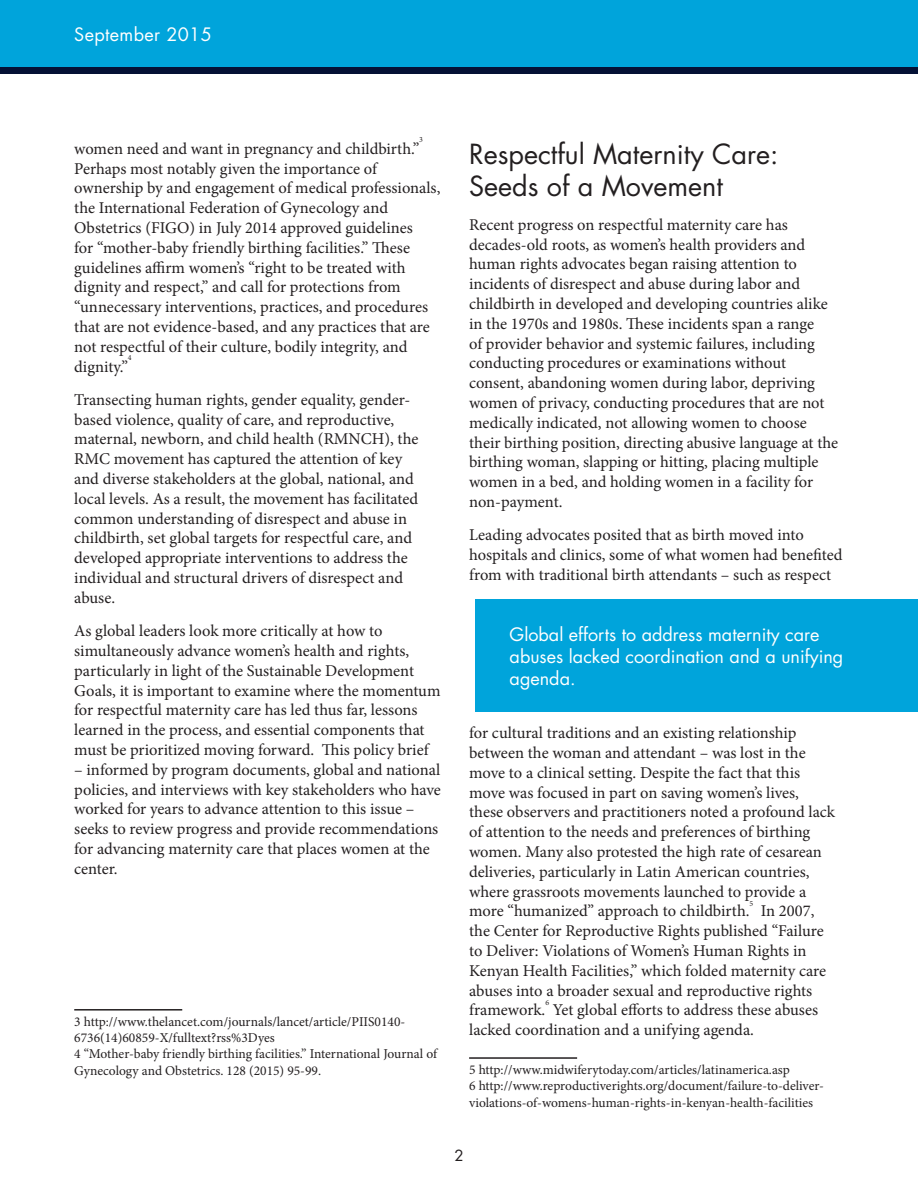
<style>
.page{position:relative;width:918px;height:1188px;background:#fff}
.page>*{position:absolute;margin:0;border:0;box-sizing:border-box;transform-origin:0 0}
.Body{font:27px/32.4px "Futura Std";color:#231f20}
.Callout_Box{font:18px/21.6px "Futura Std";color:#fff}
.Callout_Box-2{font:18px "Futura Std";letter-spacing:.02em;color:#fff}
.Body-2{font:16.5px/19.8px "Minion Pro";color:#231f20}
.Callout_Box-3{font:15px "Futura Std";color:#231f20}
.t1{font:13.5px/16.2px "Minion Pro";color:#231f20}
.Body-3{font:7.8px "Minion Pro";color:#231f20}
</style>
<div class="page">
<div style="left:0;top:0;width:918px;height:68px;background:#00a4db"></div>
<div style="left:0;top:68px;width:918px;height:6px;background:#041135"></div>
<hr style="left:74px;top:1009px;width:108px;height:2px;background:#231f20">
<hr style="left:469px;top:1057px;width:108px;height:2px;background:#231f20">
<div style="left:476px;top:600px;width:442px;height:112px;background:#00a4db"></div>
<p class="Callout_Box-2" style="left:74px;top:23px;width:139px">September 2015</p>
<p class="Body-3" style="left:419px;top:134px;width:5px">3</p>
<p class="Body-2" style="left:74px;top:158px;width:368px">Perhaps most notably given the importance of ownership by and engagement of medical professionals, the International Federation of Gynecology and Obstetrics (FIGO) in July 2014 approved guidelines<br>for “mother-baby friendly birthing facilities.” These guidelines affirm women’s “right to be treated with dignity and respect,” and call for protections from “unnecessary interventions, practices, and procedures that are not evidence-based, and any practices that are not respectful of their culture, bodily integrity, and dignity.”</p>
<p class="Body-2" style="left:74px;top:139px;width:347px">women need and want in pregnancy and childbirth.”</p>
<p class="Body-3" style="left:128px;top:352px;width:5px">4</p>
<p class="Body-2" style="left:74px;top:390px;width:346px">Transecting human rights, gender equality, gender&shy;based violence, quality of care, and reproductive, maternal, newborn, and child health (RMNCH), the RMC movement has captured the attention of key and diverse stakeholders at the global, national, and local levels. As a result, the movement has facilitated common understanding of disrespect and abuse in childbirth, set global targets for respectful care, and developed appropriate interventions to address the individual and structural drivers of disrespect and abuse.</p>
<p class="Body-2" style="left:74px;top:621px;width:368px">As global leaders look more critically at how to simultaneously advance women’s health and rights, particularly in light of the Sustainable Development Goals, it is important to examine where the momentum for respectful maternity care has led thus far, lessons learned in the process, and essential components that must be prioritized moving forward. This policy brief</p>
<p class="Body-2" style="left:74px;top:760px;width:368px">– informed by program documents, global and national policies, and interviews with key stakeholders who have worked for years to advance attention to this issue – seeks to review progress and provide recommendations for advancing maternity care that places women at the center.</p>
<p class="t1" style="left:74px;top:1014px;width:333px">3 http://www.thelancet.com/journals/lancet/article/PIIS0140-<br>6736(14)60859-X/fulltext?rss%3Dyes</p>
<p class="t1" style="left:74px;top:1046px;width:364px">4 “Mother-baby friendly birthing facilities.” International Journal of<br>Gynecology and Obstetrics. 128 (2015) 95-99.</p>
<p class="Body" style="left:469px;top:138px;width:311px">Respectful Maternity Care:<br>Seeds of a Movement</p>
<p class="Body-2" style="left:469px;top:215px;width:371px">Recent progress on respectful maternity care has decades-old roots, as women’s health providers and human rights advocates began raising attention to incidents of disrespect and abuse during labor and childbirth in developed and developing countries alike in the 1970s and 1980s. These incidents span a range<br>of provider behavior and systemic failures, including conducting procedures or examinations without consent, abandoning women during labor, depriving women of privacy, conducting procedures that are not medically indicated, not allowing women to choose their birthing position, directing abusive language at the birthing woman, slapping or hitting, placing multiple women in a bed, and holding women in a facility for non-payment.</p>
<p class="Body-2" style="left:469px;top:525px;width:375px">Leading advocates posited that as birth moved into hospitals and clinics, some of what women had benefited from with traditional birth attendants – such as respect</p>
<p class="Callout_Box" style="left:510px;top:624px;width:335px">Global efforts to address maternity care abuses lacked coordination and a unifying agenda.</p>
<p class="Body-2" style="left:469px;top:723px;width:367px">for cultural traditions and an existing relationship between the woman and attendant – was lost in the move to a clinical setting. Despite the fact that this move was focused in part on saving women’s lives, these observers and practitioners noted a profound lack of attention to the needs and preferences of birthing women. Many also protested the high rate of cesarean deliveries, particularly in Latin American countries, where grassroots movements launched to provide a more “humanized” approach to childbirth.</p>
<p class="Body-3" style="left:750px;top:898px;width:5px">5</p>
<p class="Body-2" style="left:469px;top:901px;width:358px;text-indent:292px">In 2007, the Center for Reproductive Rights published “Failure to Deliver: Violations of Women’s Human Rights in Kenyan Health Facilities,” which folded maternity care abuses into a broader sexual and reproductive rights framework.</p>
<p class="Body-3" style="left:545px;top:997px;width:5px">6</p>
<p class="Body-2" style="left:469px;top:1000px;width:351px;text-indent:84px">Yet global efforts to address these abuses lacked coordination and a unifying agenda.</p>
<p class="t1" style="left:469px;top:1062px;width:322px">5 http://www.midwiferytoday.com/articles/latinamerica.asp</p>
<p class="t1" style="left:469px;top:1078px;width:356px">6 http://www.reproductiverights.org/document/failure-to-deliver&shy;violations-of-womens-human-rights-in-kenyan-health-facilities</p>
<p class="Callout_Box-3" style="left:454px;top:1146px;width:11px">2</p>
</div>
